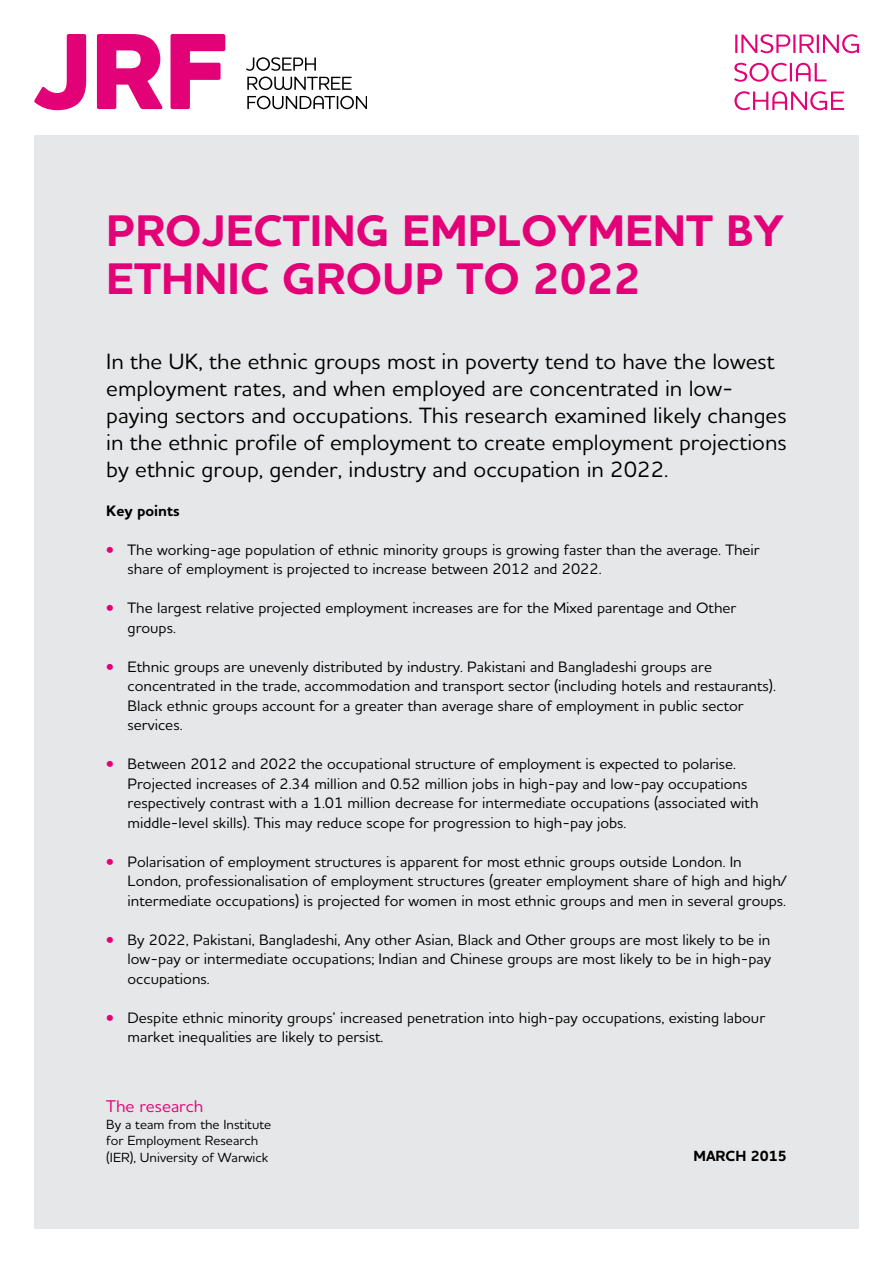
<style>
.page{position:relative;width:893px;height:1263px;background:#fff}
.page>*{position:absolute;margin:0;border:0;box-sizing:border-box;transform-origin:0 0}
.t1{font:700 45px/48px "Houschka Alt Pro";color:#e20177}
.t2{font:500 22.5px/27px "Houschka Alt Pro";color:#000}
.t3{font:500 17.25px "Houschka Alt Pro";color:#e20177}
.t4{font:500 15.3px/19.5px "Houschka Alt Pro";color:#000}
.t5{font:700 15.3px "Houschka Alt Pro";color:#000}
.t6{font:700 15px "Houschka Alt Pro";color:#000}
.t7{font:500 13.5px/16.5px "Houschka Alt Pro";color:#000}
.s1{font-weight:700;font-size:15px;color:#e20177}
</style>
<div class="page">
<div style="left:34px;top:136px;width:825px;height:1093px;background:#e6e7e8"></div>
<svg style="left:34px;top:34px;width:52px;height:76px"></svg>
<svg style="left:97px;top:34px;width:66px;height:75px"></svg>
<svg style="left:171px;top:34px;width:54px;height:75px"></svg>
<svg style="left:246px;top:57px;width:70px;height:14px"></svg>
<svg style="left:247px;top:77px;width:105px;height:13px"></svg>
<svg style="left:247px;top:96px;width:120px;height:13px"></svg>
<svg style="left:735px;top:34px;width:124px;height:19px"></svg>
<svg style="left:734px;top:63px;width:92px;height:19px"></svg>
<svg style="left:734px;top:91px;width:110px;height:19px"></svg>
<h1 class="t1" style="left:106px;top:207px;width:679px">PROJECTING EMPLOYMENT BY<br>ETHNIC GROUP TO 2022</h1>
<p class="t2" style="left:106px;top:347px;width:682px">In the UK, the ethnic groups most in poverty tend to have the lowest employment rates, and when employed are concentrated in low&shy;paying sectors and occupations. This research examined likely changes in the ethnic profile of employment to create employment projections by ethnic group, gender, industry and occupation in 2022.</p>
<p class="t5" style="left:106px;top:500px;width:75px">Key points</p>
<p class="t4" style="left:128px;top:539px;width:634px;text-indent:-21px"><span class="s1">•</span> The working-age population of ethnic minority groups is growing faster than the average. Their share of employment is projected to increase between 2012 and 2022.</p>
<p class="t4" style="left:128px;top:598px;width:610px;text-indent:-21px"><span class="s1">•</span> The largest relative projected employment increases are for the Mixed parentage and Other groups.</p>
<p class="t4" style="left:128px;top:656px;width:650px;text-indent:-21px"><span class="s1">•</span> Ethnic groups are unevenly distributed by industry. Pakistani and Bangladeshi groups are concentrated in the trade, accommodation and transport sector (including hotels and restaurants).<br>Black ethnic groups account for a greater than average share of employment in public sector services.</p>
<p class="t4" style="left:128px;top:754px;width:632px;text-indent:-21px"><span class="s1">•</span> Between 2012 and 2022 the occupational structure of employment is expected to polarise.<br>Projected increases of 2.34 million and 0.52 million jobs in high-pay and low-pay occupations respectively contrast with a 1.01 million decrease for intermediate occupations (associated with middle-level skills). This may reduce scope for progression to high-pay jobs.</p>
<p class="t4" style="left:128px;top:851px;width:661px;text-indent:-21px"><span class="s1">•</span> Polarisation of employment structures is apparent for most ethnic groups outside London. In<br>London, professionalisation of employment structures (greater employment share of high and high/ intermediate occupations) is projected for women in most ethnic groups and men in several groups.</p>
<p class="t4" style="left:128px;top:929px;width:645px;text-align:justify;text-indent:-21px"><span class="s1">•</span> By 2022, Pakistani, Bangladeshi, Any other Asian, Black and Other groups are most likely to be in low-pay or intermediate occupations; Indian and Chinese groups are most likely to be in high-pay occupations.</p>
<p class="t4" style="left:128px;top:1007px;width:639px;text-indent:-21px"><span class="s1">•</span> Despite ethnic minority groups’ increased penetration into high-pay occupations, existing labour market inequalities are likely to persist.</p>
<p class="t3" style="left:106px;top:1095px;width:99px">The research</p>
<p class="t7" style="left:106px;top:1115px;width:166px">By a team from the Institute for Employment Research (IER), University of Warwick</p>
<p class="t6" style="left:693px;top:1146px;width:95px">MARCH 2015</p>
</div>
